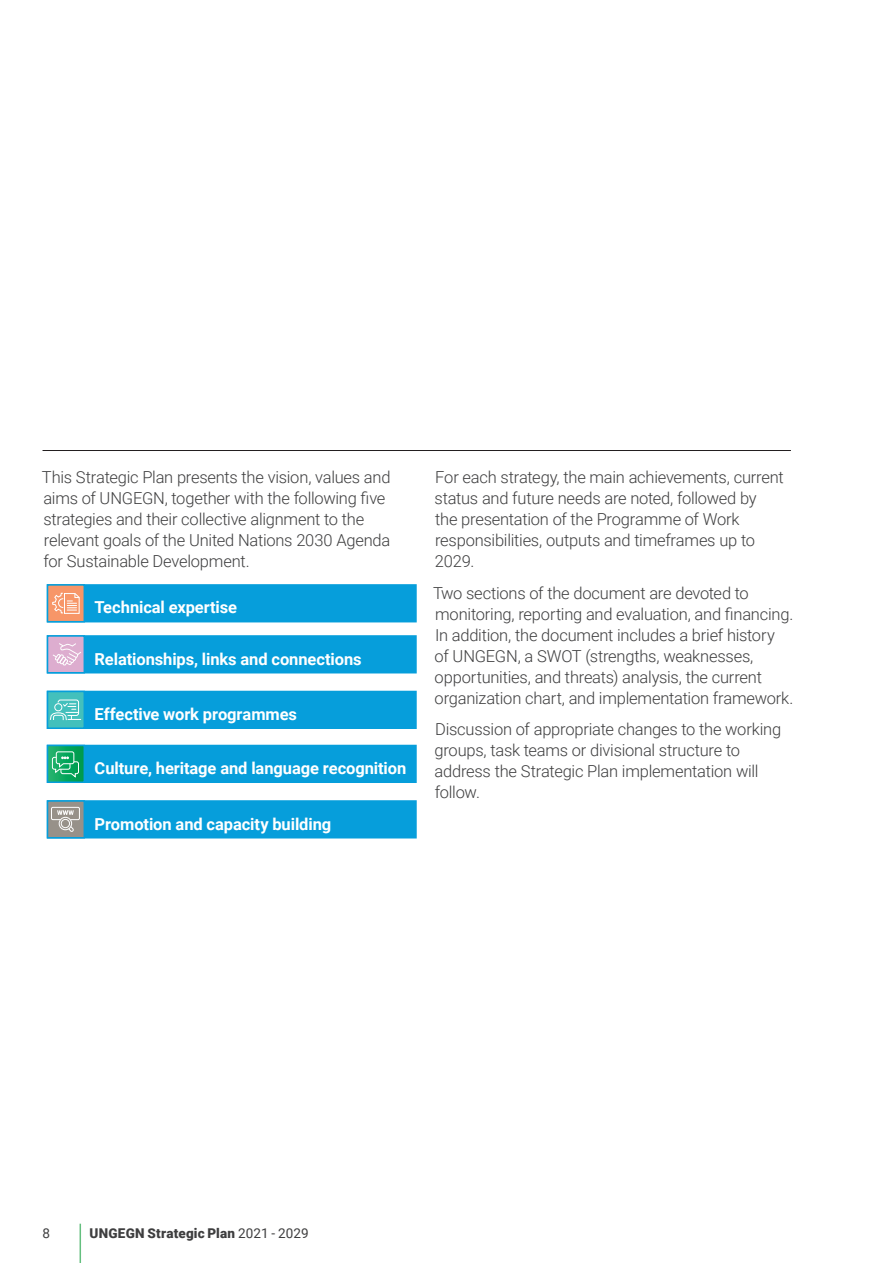
<style>
.page{position:relative;width:893px;height:1263px;background:#fff}
.page>*{position:absolute;margin:0;border:0;box-sizing:border-box;transform-origin:0 0}
.Body_Copy{font:300 16.5px/21px "Roboto";letter-spacing:-.015em;color:#3e3e3f}
.Body_Copy-2{font:700 16.5px "Roboto";letter-spacing:-.005em;color:#fff}
.t1{font:900 13.5px "Roboto";letter-spacing:.015em;color:#3e3e3f}
.t2{font:13.5px "Roboto";color:#3e3e3f}
.s1{font-weight:400}
</style>
<div class="page">
<hr style="left:80px;top:1224px;width:1px;height:39px;background:#64bf7f">
<div style="left:47px;top:584px;width:370px;height:38px;background:#069edb;border:2px solid #069edb"></div>
<div style="left:47px;top:584px;width:38px;height:38px;background:#f79668;border:2px solid #069edb"></div>
<svg style="left:52px;top:592px;width:28px;height:22px"></svg>
<div style="left:47px;top:635px;width:370px;height:38px;background:#069edb;border:2px solid #069edb"></div>
<div style="left:47px;top:635px;width:38px;height:38px;background:#ddadcf;border:2px solid #069edb"></div>
<svg style="left:53px;top:643px;width:28px;height:23px"></svg>
<div style="left:47px;top:691px;width:370px;height:38px;background:#069edb"></div>
<div style="left:47px;top:691px;width:38px;height:38px;background:#43c0bc;border:2px solid #069edb"></div>
<svg style="left:49px;top:699px;width:32px;height:22px"></svg>
<div style="left:47px;top:745px;width:370px;height:38px;background:#069edb"></div>
<svg style="left:50px;top:748px;width:32px;height:32px"></svg>
<div style="left:47px;top:745px;width:38px;height:38px;border:2px solid #069edb"></div>
<svg style="left:52px;top:751px;width:27px;height:28px"></svg>
<div style="left:47px;top:800px;width:370px;height:38px;background:#069edb;border:2px solid #069edb"></div>
<div style="left:47px;top:800px;width:38px;height:38px;background:#979189;border:2px solid #069edb"></div>
<svg style="left:68px;top:826px;width:6px;height:6px"></svg>
<div style="left:51px;top:807px;width:29px;height:13px;border:1px solid #fff"></div>
<div style="left:59px;top:817px;width:13px;height:13px;border:1px solid #fff;border-radius:50%"></div>
<div style="left:61px;top:819px;width:9px;height:9px;border:1px solid #fff;border-radius:50%"></div>
<svg style="left:57px;top:810px;width:17px;height:5px"></svg>
<hr style="left:43px;top:450px;width:748px;height:1px;background:#231f20">
<p class="Body_Copy" style="left:42px;top:466px;width:350px">This Strategic Plan presents the vision, values and aims of UNGEGN, together with the following five strategies and their collective alignment to the relevant goals of the United Nations 2030 Agenda for Sustainable Development.</p>
<p class="Body_Copy" style="left:435px;top:466px;width:351px">For each strategy, the main achievements, current status and future needs are noted, followed by<br>the presentation of the Programme of Work responsibilities, outputs and timeframes up to 2029.</p>
<p class="Body_Copy" style="left:433px;top:582px;width:362px">Two sections of the document are devoted to monitoring, reporting and evaluation, and financing.<br>In addition, the document includes a brief history<br>of UNGEGN, a SWOT (strengths, weaknesses, opportunities, and threats) analysis, the current organization chart, and implementation framework.</p>
<p class="Body_Copy" style="left:434px;top:718px;width:348px">Discussion of appropriate changes to the working groups, task teams or divisional structure to address the Strategic Plan implementation will follow.</p>
<p class="Body_Copy-2" style="left:95px;top:596px;width:144px">Technical expertise</p>
<p class="Body_Copy-2" style="left:95px;top:647px;width:269px">Relationships, links and connections</p>
<p class="Body_Copy-2" style="left:95px;top:703px;width:204px">Effective work programmes</p>
<p class="Body_Copy-2" style="left:95px;top:757px;width:313px">Culture, heritage and language recognition</p>
<p class="Body_Copy-2" style="left:95px;top:812px;width:238px">Promotion and capacity building</p>
<p class="t2" style="left:43px;top:1223px;width:9px">8</p>
<p class="t1" style="left:89px;top:1223px;width:221px">UNGEGN Strategic Plan <span class="s1">2021 - 2029</span></p>
</div>
